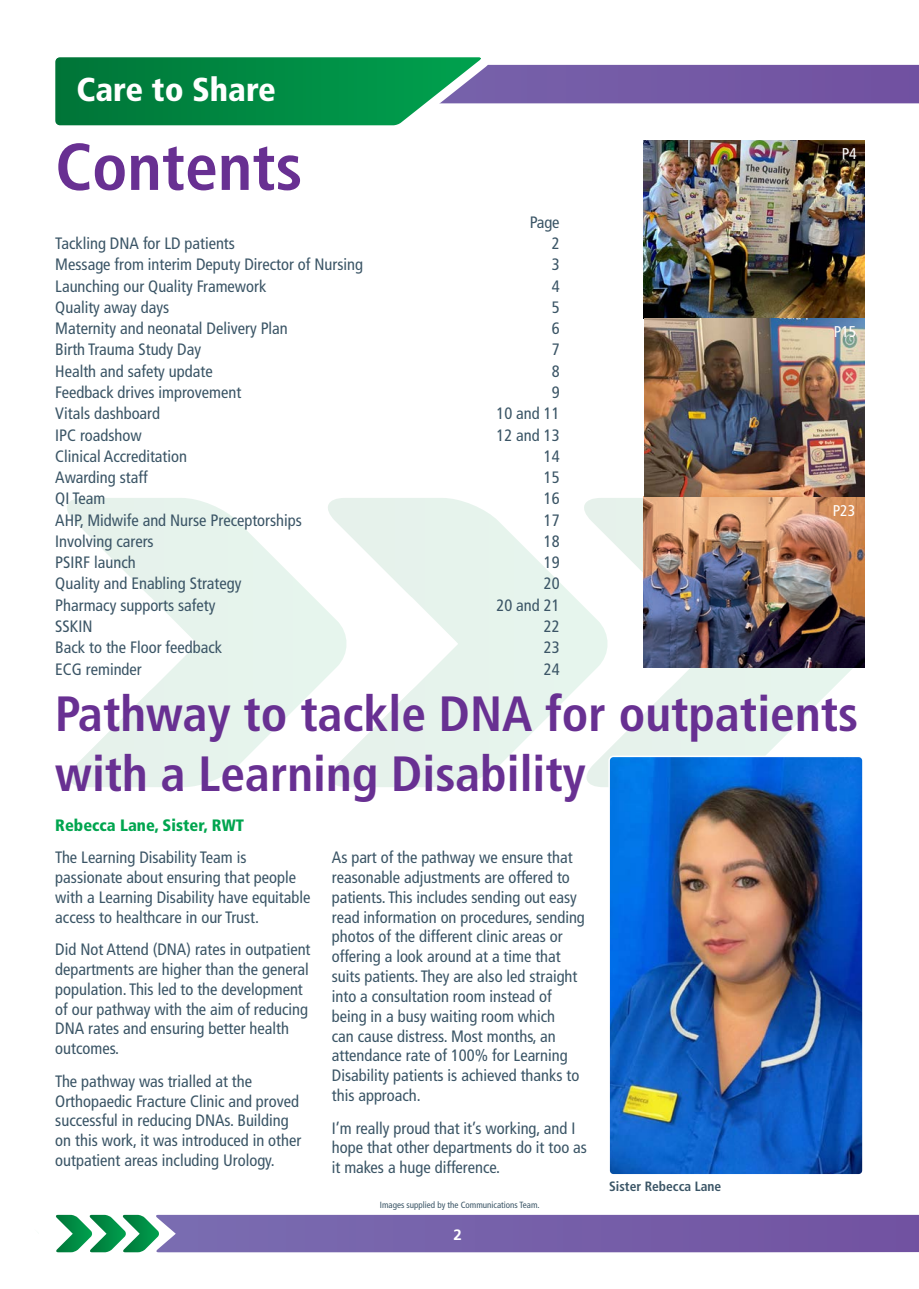
<style>
.page{position:relative;width:919px;height:1289px;background:#fff}
.page>*{position:absolute;margin:0;border:0;box-sizing:border-box;transform-origin:0 0}
.Heading{font:700 condensed 66px "Frutiger LT Std";color:#683092}
.Heading-2{font:700 condensed 49.5px/59.4px "Frutiger LT Std";color:#683092}
.t1{font:900 condensed 33px "Frutiger LT Std";color:#fff}
.Body_text{font:condensed 16.5px/19.8px "Frutiger LT Std";color:#3b5566}
.Author{font:900 condensed 16.5px "Frutiger LT Std";color:#00a54f}
.t2{font:condensed 15.6px "Frutiger LT Std";color:#fff}
.t3{font:700 15px "Frutiger LT Std";color:#fff}
.t4{font:700 condensed 13.5px "Frutiger LT Std";color:#3b5566}
.Body_text-2{font:condensed 9px "Frutiger LT Std";color:#3b5566}
</style>
<div class="page">
<svg style="left:55px;top:57px;width:863px;height:88px"></svg>
<svg style="left:56px;top:1214px;width:862px;height:38px;background:#776ea8"></svg>
<svg style="left:610px;top:498px;width:255px;height:257px"></svg>
<svg style="left:350px;top:498px;width:260px;height:289px"></svg>
<svg style="left:67px;top:498px;width:283px;height:289px"></svg>
<img style="left:643px;top:140px;width:221px;height:527px">
<img style="left:644px;top:318px;width:220px;height:178px">
<img style="left:611px;top:758px;width:249px;height:414px">
<div style="left:608px;top:755px;width:255px;height:420px;border:2px solid #fff;border-radius:4px"></div>
<h3 class="t1" style="left:77px;top:70px;width:201px">Care to Share</h3>
<p class="Heading" style="left:55px;top:128px;width:248px">Contents</p>
<p class="t2" style="left:841px;top:145px;width:16px">P4</p>
<p class="Body_text" style="left:529px;top:212px;width:31px">Page</p>
<p class="Body_text" style="left:55px;top:233px;width:181px">Tackling DNA for LD patients</p>
<p class="Body_text" style="left:551px;top:233px;width:9px">2</p>
<p class="Body_text" style="left:55px;top:255px;width:309px">Message from interim Deputy Director of Nursing</p>
<p class="Body_text" style="left:551px;top:255px;width:9px">3</p>
<p class="Body_text" style="left:55px;top:276px;width:212px">Launching our Quality Framework</p>
<p class="Body_text" style="left:551px;top:276px;width:9px">4</p>
<p class="Body_text" style="left:55px;top:297px;width:115px">Quality away days</p>
<p class="Body_text" style="left:551px;top:297px;width:9px">5</p>
<p class="Body_text" style="left:55px;top:318px;width:234px">Maternity and neonatal Delivery Plan</p>
<p class="Body_text" style="left:551px;top:318px;width:9px">6</p>
<p class="Body_text" style="left:55px;top:340px;width:147px">Birth Trauma Study Day</p>
<p class="Body_text" style="left:551px;top:340px;width:9px">7</p>
<p class="Body_text" style="left:55px;top:361px;width:159px">Health and safety update</p>
<p class="Body_text" style="left:551px;top:361px;width:9px">8</p>
<p class="Body_text" style="left:55px;top:382px;width:187px">Feedback drives improvement</p>
<p class="Body_text" style="left:551px;top:382px;width:9px">9</p>
<p class="Body_text" style="left:55px;top:404px;width:106px">Vitals dashboard</p>
<p class="Body_text" style="left:496px;top:404px;width:65px">10 and 11</p>
<p class="Body_text" style="left:55px;top:425px;width:88px">IPC roadshow</p>
<p class="Body_text" style="left:496px;top:425px;width:65px">12 and 13</p>
<p class="Body_text" style="left:55px;top:446px;width:133px">Clinical Accreditation</p>
<p class="Body_text" style="left:543px;top:446px;width:17px">14</p>
<p class="Body_text" style="left:55px;top:467px;width:94px">Awarding staff</p>
<p class="Body_text" style="left:543px;top:467px;width:17px">15</p>
<p class="Body_text" style="left:55px;top:489px;width:52px">QI Team</p>
<p class="Body_text" style="left:543px;top:489px;width:17px">16</p>
<p class="Body_text" style="left:55px;top:510px;width:248px">AHP, Midwife and Nurse Preceptorships</p>
<p class="Body_text" style="left:543px;top:510px;width:17px">17</p>
<p class="Body_text" style="left:55px;top:531px;width:100px">Involving carers</p>
<p class="Body_text" style="left:543px;top:531px;width:17px">18</p>
<p class="Body_text" style="left:55px;top:552px;width:82px">PSIRF launch</p>
<p class="Body_text" style="left:543px;top:552px;width:17px">19</p>
<p class="Body_text" style="left:55px;top:574px;width:188px">Quality and Enabling Strategy</p>
<p class="Body_text" style="left:543px;top:574px;width:17px">20</p>
<p class="Body_text" style="left:55px;top:595px;width:162px">Pharmacy supports safety</p>
<p class="Body_text" style="left:496px;top:595px;width:65px">20 and 21</p>
<p class="Body_text" style="left:55px;top:616px;width:39px">SSKIN</p>
<p class="Body_text" style="left:543px;top:616px;width:17px">22</p>
<p class="Body_text" style="left:55px;top:637px;width:168px">Back to the Floor feedback</p>
<p class="Body_text" style="left:543px;top:637px;width:17px">23</p>
<p class="Body_text" style="left:55px;top:659px;width:88px">ECG reminder</p>
<p class="Body_text" style="left:543px;top:659px;width:17px">24</p>
<p class="Heading-2" style="left:55px;top:684px;width:804px">Pathway to tackle DNA for outpatients with a Learning Disability</p>
<p class="Author" style="left:55px;top:815px;width:190px">Rebecca Lane, Sister, RWT</p>
<p class="Body_text" style="left:55px;top:847px;width:256px">The Learning Disability Team is passionate about ensuring that people with a Learning Disability have equitable access to healthcare in our Trust.</p>
<p class="Body_text" style="left:55px;top:939px;width:257px">Did Not Attend (DNA) rates in outpatient departments are higher than the general population. This led to the development of our pathway with the aim of reducing DNA rates and ensuring better health outcomes.</p>
<p class="Body_text" style="left:55px;top:1071px;width:247px">The pathway was trialled at the Orthopaedic Fracture Clinic and proved successful in reducing DNAs. Building on this work, it was introduced in other outpatient areas including Urology.</p>
<p class="t2" style="left:833px;top:322px;width:24px">P15</p>
<p class="t2" style="left:832px;top:501px;width:24px">P23</p>
<p class="Body_text" style="left:332px;top:847px;width:254px">As part of the pathway we ensure that reasonable adjustments are offered to patients. This includes sending out easy read information on procedures, sending photos of the different clinic areas or offering a look around at a time that suits patients. They are also led straight into a consultation room instead of being in a busy waiting room which<br>can cause distress. Most months, an attendance rate of 100% for Learning Disability patients is achieved thanks to this approach.</p>
<p class="Body_text" style="left:332px;top:1117px;width:257px">I’m really proud that it’s working, and I hope that other departments do it too as it makes a huge difference.</p>
<p class="Body_text-2" style="left:380px;top:1199px;width:161px">Images supplied by the Communications Team.</p>
<p class="t3" style="left:453px;top:1225px;width:10px">2</p>
<p class="t4" style="left:609px;top:1178px;width:114px">Sister Rebecca Lane</p>
</div>
